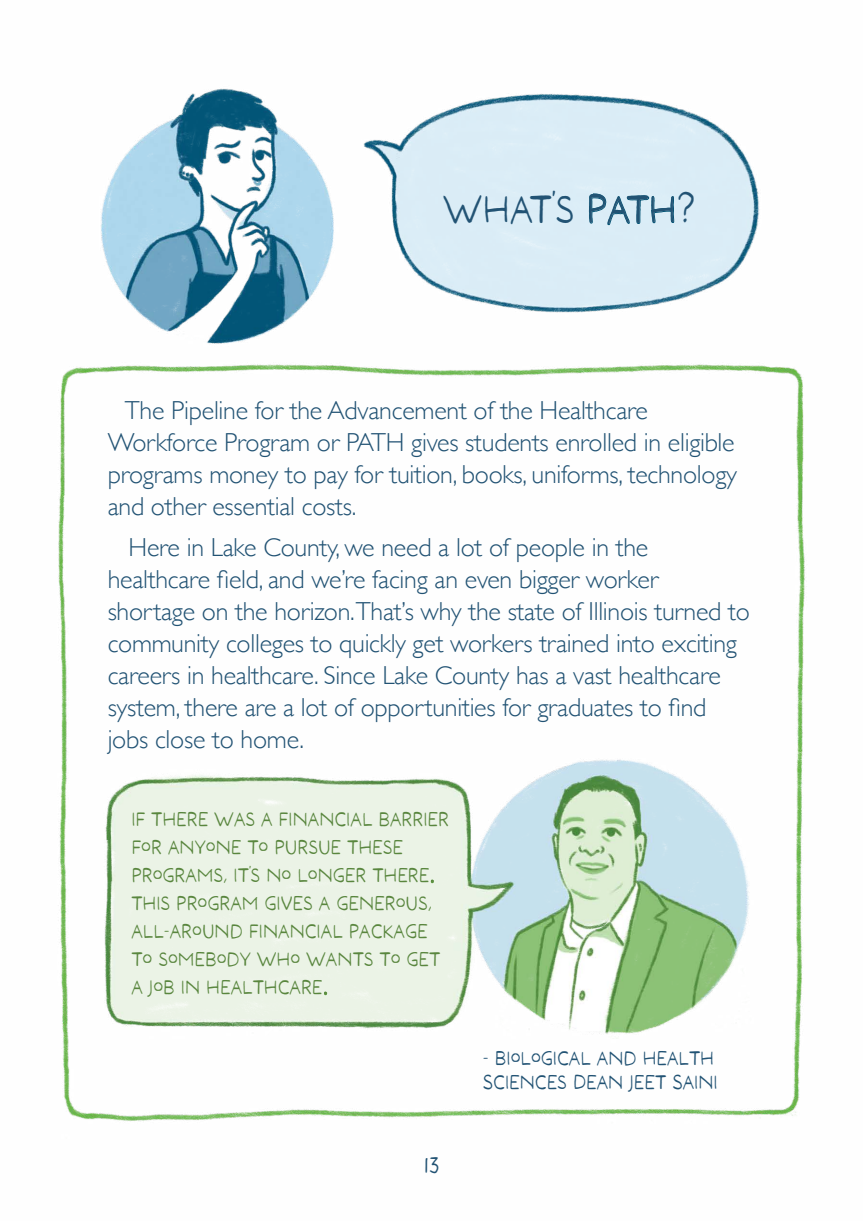
<style>
.page{position:relative;width:864px;height:1224px;background:#fff}
.page>*{position:absolute;margin:0;border:0;box-sizing:border-box;transform-origin:0 0}
.t1{font:40px "MOONBLOSSOM";color:#225374}
.t2{font:300 26px/32px "Gill Sans";letter-spacing:-.01em;color:#225374}
.t3{font:24px "MOONBLOSSOM";color:#225374}
.t4{font:20px/28px "MOONBLOSSOM";color:#59863e}
.t5{font:20px/24px "MOONBLOSSOM";color:#225374}
.s1{color:#005374}
.s2{font-size:30px;color:#59963d}
</style>
<div class="page">
<img style="left:58px;top:88px;width:747px;height:1033px">
<h1 class="t1" style="left:443px;top:185px;width:255px">WHAT’S <span class="s1">PATH</span>?</h1>
<p class="t2" style="left:108px;top:394px;width:631px;text-indent:17px">The Pipeline for the Advancement of the Healthcare Workforce Program or PATH gives students enrolled in eligible programs money to pay for tuition, books, uniforms, technology and other essential costs.</p>
<p class="t2" style="left:108px;top:531px;width:644px;text-indent:21px">Here in Lake County, we need a lot of people in the healthcare field, and we’re facing an even bigger worker shortage on the horizon.That’s why the state of Illinois turned to community colleges to quickly get workers trained into exciting careers in healthcare. Since Lake County has a vast healthcare system, there are a lot of opportunities for graduates to find jobs close to home.</p>
<p class="t4" style="left:131px;top:805px;width:319px">IF THERE WAS A FINANCIAL BARRIER<br>FOR ANYONE TO PURSUE THESE<br>PROGRAMS, IT'S NO LONGER THERE<span class="s2">.<br></span>THIS PROGRAM GIVES A GENEROUS,<br>ALL-AROUND FINANCIAL PACKAGE<br>TO SOMEBODY WHO WANTS TO GET<br>A JOB IN HEALTHCARE<span class="s2">.</span></p>
<p class="t3" style="left:424px;top:1150px;width:18px">13</p>
<p class="t5" style="left:483px;top:1045px;width:236px">- BIOLOGICAL AND HEALTH<br>SCIENCES DEAN JEET SAINI</p>
</div>
